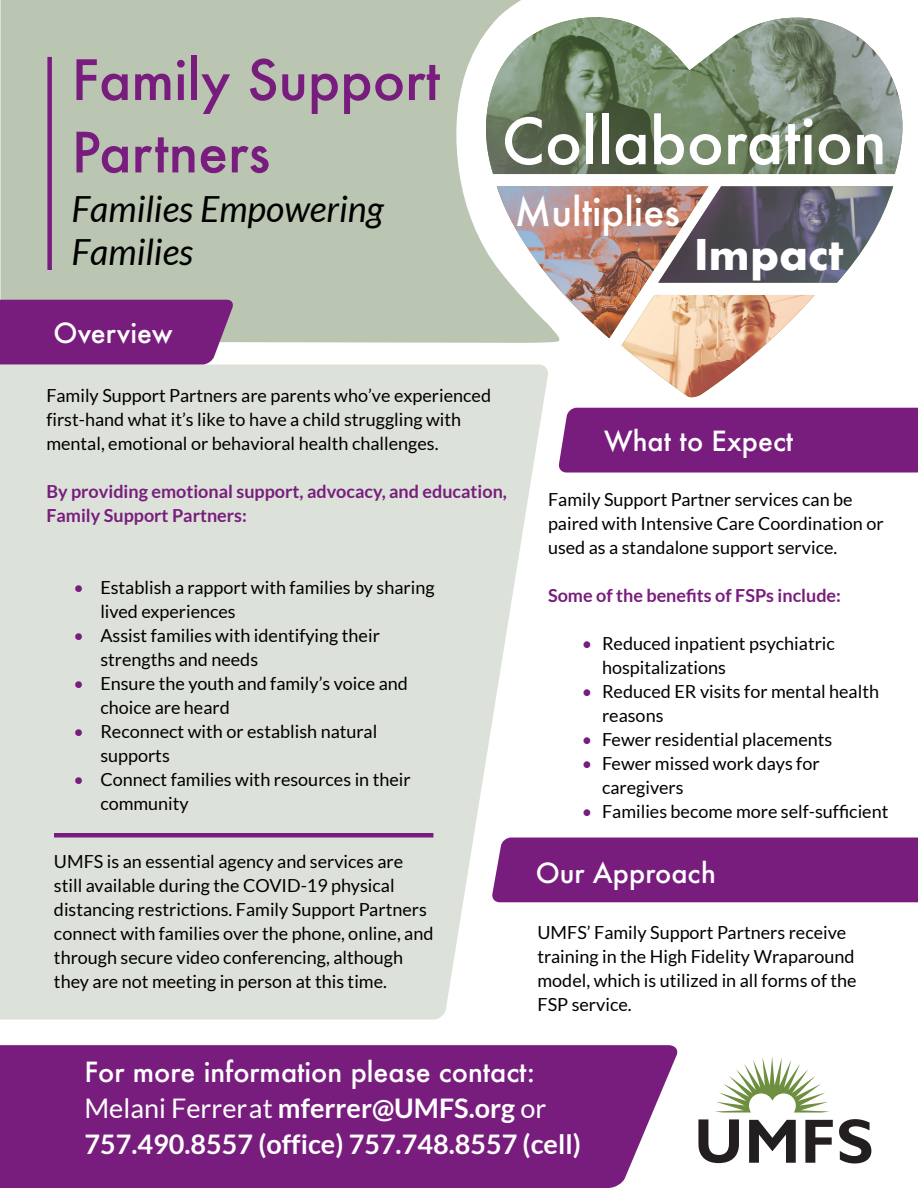
<style>
.page{position:relative;width:918px;height:1188px;background:#fff}
.page>*{position:absolute;margin:0;border:0;box-sizing:border-box;transform-origin:0 0}
.t1{font:500 61.65px "Futura";color:#fff}
.t2{font:500 54px/72.4px "Futura";color:#781d7d}
.t3{font:700 41.25px "Futura";color:#fff}
.t4{font:500 38.1px "Futura";color:#fff}
.t5{font:italic 36px/43.2px "Lato";color:#000}
.t6{font:700 27px/36px "Lato";color:#fff}
.t7{font:500 27px "Futura";color:#fff}
.t8{font:18px/24px "Lato";color:#000}
.t9{font:700 18px/24px "Lato";color:#781d7d}
.s1{color:#781d7d}
.s2{font-weight:400}
.s3{font-style:inherit}
</style>
<div class="page">
<div style="left:0;top:0;width:560px;height:343px;background:#bac6b2"></div>
<svg style="left:0;top:364px;width:549px;height:656px;background:#dfe4dc"></svg>
<svg style="left:698px;top:1119px;width:41px;height:44px"></svg>
<svg style="left:805px;top:1120px;width:28px;height:43px"></svg>
<svg style="left:839px;top:1119px;width:32px;height:45px"></svg>
<svg style="left:749px;top:1120px;width:47px;height:43px"></svg>
<svg style="left:715px;top:1057px;width:114px;height:56px"></svg>
<div style="left:47px;top:57px;width:5px;height:213px;background:#781d7d"></div>
<div style="left:54px;top:833px;width:379px;height:5px;background:#781d7d"></div>
<div style="left:0;top:300px;width:234px;height:64px;background:#781d7d"></div>
<div style="left:492px;top:838px;width:426px;height:64px;background:#781d7d"></div>
<div style="left:558px;top:408px;width:360px;height:64px;background:#781d7d"></div>
<div style="left:0;top:1045px;width:678px;height:143px;background:#781d7d"></div>
<svg style="left:484px;top:9px;width:76px;height:7px"></svg>
<img style="left:484px;top:16px;width:419px;height:158px">
<svg style="left:497px;top:186px;width:396px;height:212px"></svg>
<img style="left:622px;top:295px;width:193px;height:103px">
<h2 class="t2" style="left:72px;top:43px;width:370px">Family Support<br>Partners</h2>
<h3 class="t5" style="left:72px;top:188px;width:313px">Families Empowering<br>Families</h3>
<h3 class="t7" style="left:54px;top:315px;width:121px">Overview</h3>
<h1 class="t1" style="left:502px;top:99px;width:387px">Collaboration</h1>
<h3 class="t4" style="left:515px;top:186px;width:166px">Multiplies</h3>
<h3 class="t3" style="left:694px;top:224px;width:151px">Impact</h3>
<p class="t8" style="left:46px;top:383px;width:446px">Family Support Partners are parents who’ve experienced first-hand what it’s like to have a child struggling with mental, emotional or behavioral health challenges.</p>
<p class="t9" style="left:46px;top:479px;width:462px">By providing emotional support, advocacy, and education,<br>Family Support Partners:</p>
<p class="t8" style="left:100px;top:575px;width:336px;text-indent:-27px"><span class="s1">•</span> Establish a rapport with families by sharing lived experiences</p>
<p class="t8" style="left:100px;top:623px;width:281px;text-indent:-27px"><span class="s1">•</span> Assist families with identifying their strengths and needs</p>
<p class="t8" style="left:100px;top:671px;width:309px;text-indent:-27px"><span class="s1">•</span> Ensure the youth and family’s voice and choice are heard</p>
<p class="t8" style="left:100px;top:719px;width:278px;text-indent:-27px"><span class="s1">•</span> Reconnect with or establish natural supports</p>
<p class="t8" style="left:100px;top:767px;width:312px;text-indent:-27px"><span class="s1">•</span> Connect families with resources in their community</p>
<p class="t8" style="left:54px;top:850px;width:381px">UMFS is an essential agency and services are still available during the COVID-19 physical distancing restrictions. Family Support Partners connect with families over the phone, online, and through secure video conferencing, although they are not meeting in person at this time.</p>
<h3 class="t7" style="left:604px;top:423px;width:191px">What to Expect</h3>
<p class="t8" style="left:548px;top:488px;width:337px">Family Support Partner services can be paired with Intensive Care Coordination or used as a standalone support service.</p>
<p class="t9" style="left:548px;top:583px;width:294px">Some of the benefits of FSPs include:</p>
<p class="t8" style="left:602px;top:632px;width:234px;text-indent:-20px"><span class="s1">•</span> Reduced inpatient psychiatric hospitalizations</p>
<p class="t8" style="left:602px;top:680px;width:279px;text-indent:-20px"><span class="s1">•</span> Reduced ER visits for mental health reasons</p>
<p class="t8" style="left:582px;top:728px;width:252px"><span class="s1">•</span> Fewer residential placements</p>
<p class="t8" style="left:602px;top:752px;width:219px;text-indent:-20px"><span class="s1">•</span> Fewer missed work days for caregivers</p>
<p class="t8" style="left:582px;top:800px;width:308px"><span class="s1">•</span> Families become more self-sufficient</p>
<h3 class="t7" style="left:536px;top:854px;width:182px">Our Approach</h3>
<p class="t8" style="left:538px;top:920px;width:321px">UMFS’ Family Support Partners receive training in the High Fidelity Wraparound model, which is utilized in all forms of the FSP service.</p>
<h3 class="t7" style="left:84px;top:1054px;width:452px">For more information please contact:</h3>
<h3 class="t6" style="left:84px;top:1090px;width:498px"><span class="s2">Melani Ferrer</span> <span class="s2">at</span> mferrer<span class="s3">@UMFS.org</span> <span class="s2">or<br></span>757.490.8557 (office) 757.748.8557 (cell)</h3>
</div>
